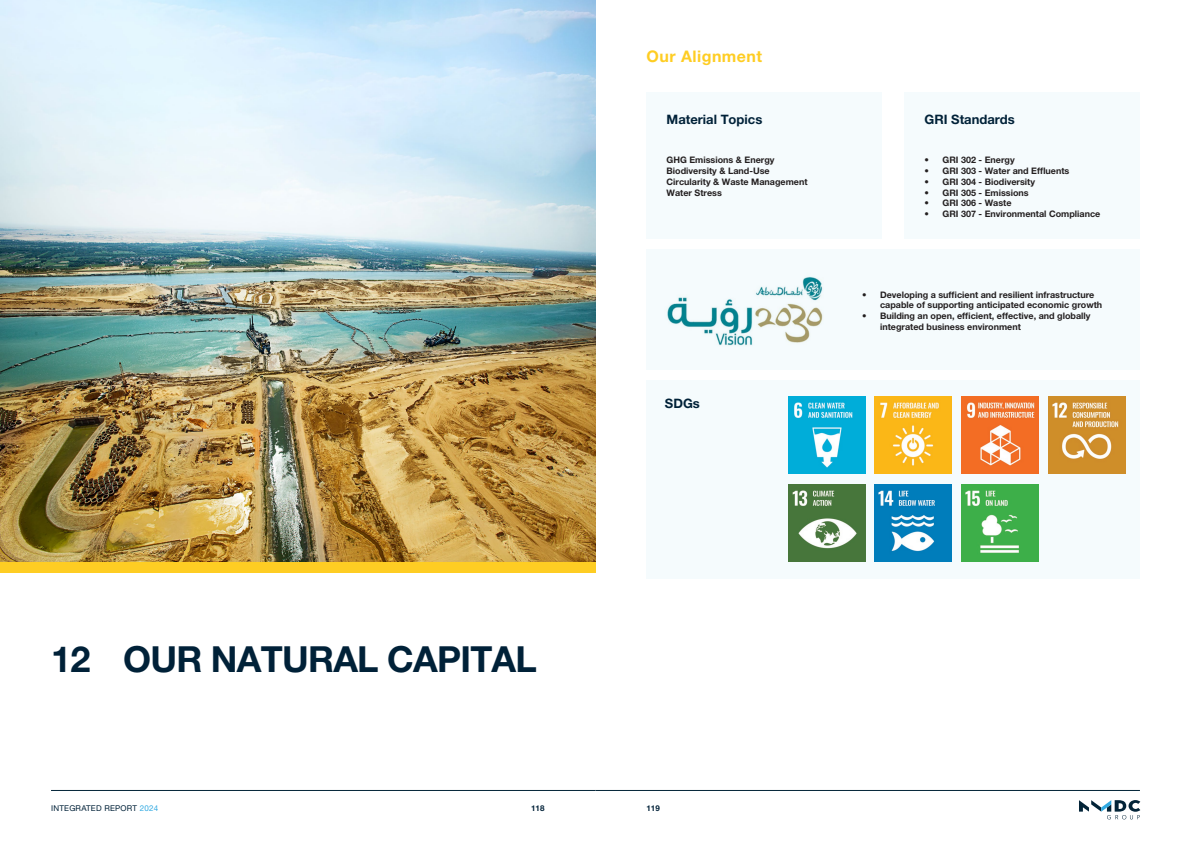
<style>
.page{position:relative;width:1191px;height:842px;background:#fff}
.page>*{position:absolute;margin:0;border:0;box-sizing:border-box;transform-origin:0 0}
.H_-_3{font:700 36px "Helvetica Neue LT Pro";letter-spacing:-.02em;color:#002138}
.Body_Text{font:700 16px "Helvetica Neue LT Pro";letter-spacing:.03em;color:#fecd23}
.t1{font:700 13px "Helvetica Neue LT Pro";color:#002138}
.t2{font:700 9px/10.8px "Helvetica Neue LT Pro";color:#231f20}
.t3{font:8px "Helvetica Neue LT Std";letter-spacing:.03em;color:#002138}
.t4{font:700 8px "Helvetica Neue LT Pro";color:#002138}
.s1{color:#30a9e1}
</style>
<div class="page">
<img style="left:0;top:0;width:595px;height:562px">
<div style="left:0;top:562px;width:595px;height:11px;background:#fecd23"></div>
<div style="left:646px;top:380px;width:494px;height:198px;background:#f5fbfd"></div>
<div style="left:646px;top:92px;width:236px;height:146px;background:#f5fbfd"></div>
<div style="left:646px;top:249px;width:494px;height:121px;background:#f5fbfd"></div>
<div style="left:904px;top:92px;width:236px;height:146px;background:#f5fbfd"></div>
<img style="left:874px;top:397px;width:77px;height:77px">
<img style="left:874px;top:485px;width:77px;height:77px">
<img style="left:788px;top:397px;width:77px;height:77px">
<img style="left:788px;top:485px;width:77px;height:77px">
<img style="left:1048px;top:397px;width:77px;height:77px">
<img style="left:962px;top:397px;width:76px;height:77px">
<img style="left:962px;top:485px;width:76px;height:77px">
<img style="left:667px;top:276px;width:156px;height:70px">
<svg style="left:1079px;top:800px;width:61px;height:19px"></svg>
<hr style="left:595px;top:790px;width:545px;height:1px;background:#032438">
<hr style="left:51px;top:790px;width:544px;height:1px;background:#032438">
<p class="Body_Text" style="left:646px;top:47px;width:117px">Our Alignment</p>
<p class="t1" style="left:666px;top:111px;width:97px">Material Topics</p>
<p class="t1" style="left:924px;top:111px;width:92px">GRI Standards</p>
<p class="t2" style="left:666px;top:154px;width:109px">GHG Emissions &amp; Energy</p>
<p class="t2" style="left:666px;top:165px;width:105px">Biodiversity &amp; Land-Use</p>
<p class="t2" style="left:666px;top:176px;width:142px">Circularity &amp; Waste Management</p>
<p class="t2" style="left:666px;top:187px;width:57px">Water Stress</p>
<p class="t2" style="left:924px;top:154px;width:92px">• GRI 302 - Energy</p>
<p class="t2" style="left:924px;top:165px;width:146px">• GRI 303 - Water and Effluents</p>
<p class="t2" style="left:924px;top:176px;width:112px">• GRI 304 - Biodiversity</p>
<p class="t2" style="left:924px;top:187px;width:106px">• GRI 305 - Emissions</p>
<p class="t2" style="left:924px;top:198px;width:88px">• GRI 306 - Waste</p>
<p class="t2" style="left:924px;top:208px;width:177px">• GRI 307 - Environmental Compliance</p>
<p class="H_-_3" style="left:51px;top:637px;width:487px">12 OUR NATURAL CAPITAL</p>
<p class="t1" style="left:665px;top:395px;width:36px">SDGs</p>
<p class="t3" style="left:51px;top:804px;width:109px">INTEGRATED REPORT <span class="s1">2024</span></p>
<p class="t4" style="left:531px;top:804px;width:15px">118</p>
<p class="t4" style="left:646px;top:804px;width:15px">119</p>
<p class="t2" style="left:880px;top:289px;width:224px;text-indent:-18px">• Developing a sufficient and resilient infrastructure capable of supporting anticipated economic growth</p>
<p class="t2" style="left:880px;top:310px;width:212px;text-indent:-18px">• Building an open, efficient, effective, and globally integrated business environment</p>
</div>
